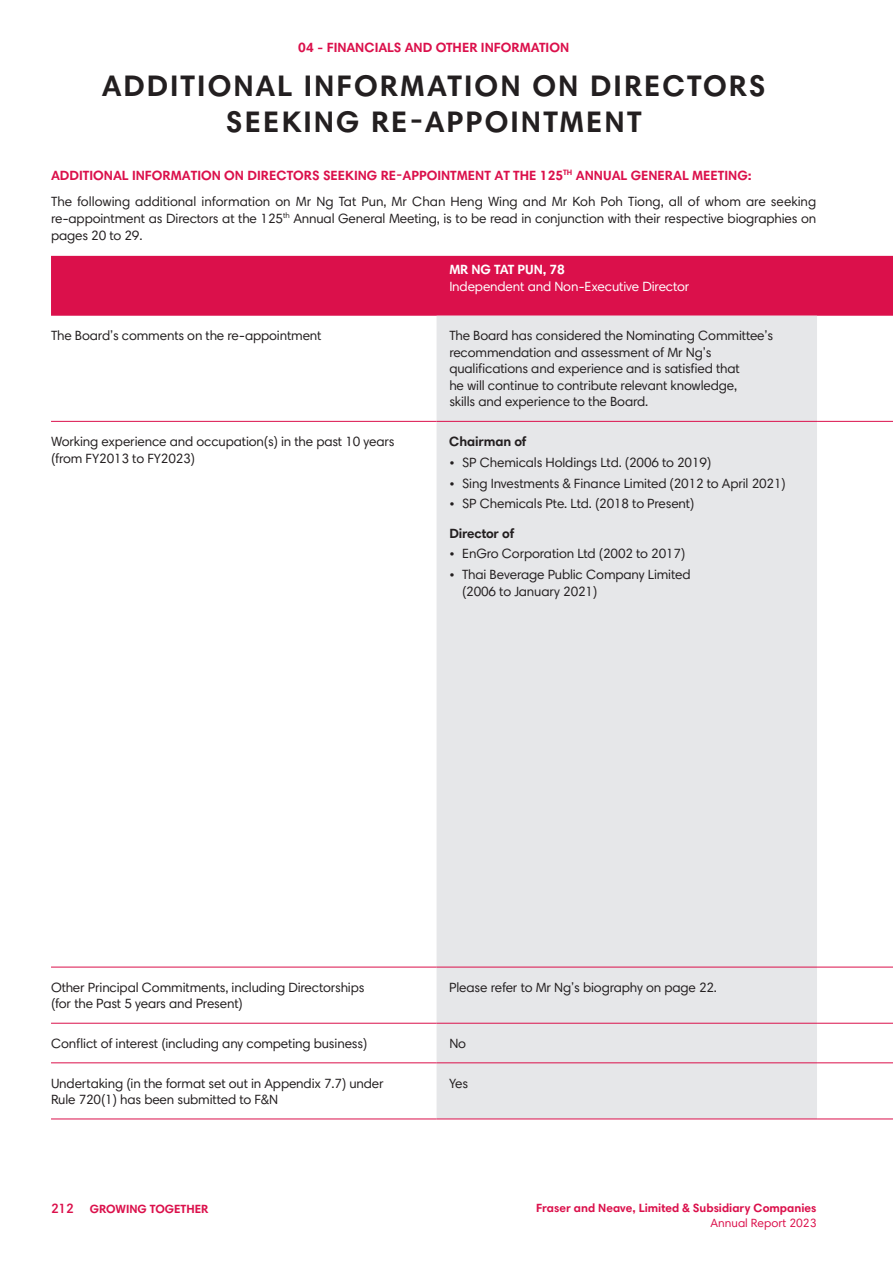
<style>
.page{position:relative;width:893px;height:1263px;background:#fff}
.page>*{position:absolute;margin:0;border:0;box-sizing:border-box;transform-origin:0 0}
.t1{font:700 30px/36px "Harmonia Sans Pro Cyr";letter-spacing:.07em;color:#231f20;text-align:center}
.t2{font:13.5px/16.5px "Harmonia Sans Pro Cyr";letter-spacing:-.01em;color:#231f20}
.t3{font:700 13.5px "Harmonia Sans Pro Cyr";color:#db104b}
.t4{font:13.5px "Harmonia Sans Pro Cyr";letter-spacing:-.01em;color:#fff}
.t5{font:700 13.5px "Harmonia Sans Pro Cyr";letter-spacing:-.01em;color:#231f20}
.t6{font:700 13.5px "Harmonia Sans Pro Cyr";letter-spacing:-.01em;color:#fff}
.t7{font:700 12px "Harmonia Sans Pro Cyr";color:#db104b}
.t8{font:12px "Harmonia Sans Pro Cyr";color:#db104b}
.s1{font-weight:600;font-size:13.5px}
</style>
<div class="page">
<div style="left:51px;top:256px;width:842px;height:60px;background:#db104b"></div>
<div style="left:437px;top:316px;width:380px;height:803px;background:#e6e7e9"></div>
<hr style="left:51px;top:421px;width:386px;height:1px;background:#db104b">
<hr style="left:437px;top:421px;width:380px;height:1px;background:#db104b">
<hr style="left:817px;top:421px;width:76px;height:1px;background:#db104b">
<hr style="left:51px;top:967px;width:386px;height:1px;background:#db104b">
<hr style="left:437px;top:967px;width:380px;height:1px;background:#db104b">
<hr style="left:817px;top:967px;width:76px;height:1px;background:#db104b">
<hr style="left:51px;top:1023px;width:386px;height:1px;background:#db104b">
<hr style="left:51px;top:1062px;width:386px;height:1px;background:#db104b">
<hr style="left:51px;top:1119px;width:386px;height:1px;background:#db104b">
<hr style="left:437px;top:1023px;width:380px;height:1px;background:#db104b">
<hr style="left:437px;top:1062px;width:380px;height:1px;background:#db104b">
<hr style="left:437px;top:1119px;width:380px;height:1px;background:#db104b">
<hr style="left:817px;top:1023px;width:76px;height:1px;background:#db104b">
<hr style="left:817px;top:1062px;width:76px;height:1px;background:#db104b">
<hr style="left:817px;top:1119px;width:76px;height:1px;background:#db104b">
<p class="t3" style="left:298px;top:39px;width:272px">04 - FINANCIALS AND OTHER INFORMATION</p>
<p class="t1" style="left:102px;top:67px;width:665px">ADDITIONAL INFORMATION ON DIRECTORS<br>SEEKING RE-APPOINTMENT</p>
<p class="t3" style="left:51px;top:167px;width:702px">ADDITIONAL INFORMATION ON DIRECTORS SEEKING RE-APPOINTMENT AT THE 125<sup>TH</sup> ANNUAL GENERAL MEETING:</p>
<p class="t2" style="left:51px;top:192px;width:767px;line-height:17.2px;text-align:justify">The following additional information on Mr Ng Tat Pun, Mr Chan Heng Wing and Mr Koh Poh Tiong, all of whom are seeking re-appointment as Directors at the 125<sup>th</sup> Annual General Meeting, is to be read in conjunction with their respective biographies on pages 20 to 29.</p>
<p class="t6" style="left:449px;top:261px;width:117px">MR NG TAT PUN, 78</p>
<p class="t4" style="left:449px;top:278px;width:242px">Independent and Non-Executive Director</p>
<p class="t2" style="left:51px;top:327px;width:272px">The Board’s comments on the re-appointment</p>
<p class="t2" style="left:449px;top:327px;width:325px">The Board has considered the Nominating Committee’s recommendation and assessment of Mr Ng’s qualifications and experience and is satisfied that<br>he will continue to contribute relevant knowledge,<br>skills and experience to the Board.</p>
<p class="t2" style="left:51px;top:433px;width:345px">Working experience and occupation(s) in the past 10 years (from FY2013 to FY2023)</p>
<p class="t5" style="left:449px;top:433px;width:79px">Chairman of</p>
<p class="t2" style="left:449px;top:454px;width:263px">• SP Chemicals Holdings Ltd. (2006 to 2019)</p>
<p class="t2" style="left:449px;top:475px;width:338px">• Sing Investments &amp; Finance Limited (2012 to April 2021)</p>
<p class="t2" style="left:449px;top:495px;width:247px">• SP Chemicals Pte. Ltd. (2018 to Present)</p>
<p class="t5" style="left:449px;top:524px;width:66px">Director of</p>
<p class="t2" style="left:449px;top:545px;width:238px">• EnGro Corporation Ltd (2002 to 2017)</p>
<p class="t2" style="left:462px;top:566px;width:230px;text-indent:-13px">• Thai Beverage Public Company Limited (2006 to January 2021)</p>
<p class="t2" style="left:51px;top:979px;width:315px">Other Principal Commitments, including Directorships (for the Past 5 years and Present)</p>
<p class="t2" style="left:449px;top:979px;width:269px">Please refer to Mr Ng’s biography on page 22.</p>
<p class="t2" style="left:51px;top:1035px;width:318px">Conflict of interest (including any competing business)</p>
<p class="t2" style="left:449px;top:1035px;width:18px">No</p>
<p class="t2" style="left:51px;top:1074px;width:334px">Undertaking (in the format set out in Appendix 7.7) under<br>Rule 720(1) has been submitted to F&amp;N</p>
<p class="t2" style="left:449px;top:1074px;width:20px">Yes</p>
<p class="t7" style="left:51px;top:1201px;width:159px"><span class="s1">212</span> GROWING TOGETHER</p>
<p class="t7" style="left:536px;top:1200px;width:282px">Fraser and Neave, Limited &amp; Subsidiary Companies</p>
<p class="t8" style="left:711px;top:1215px;width:107px">Annual Report 2023</p>
</div>
